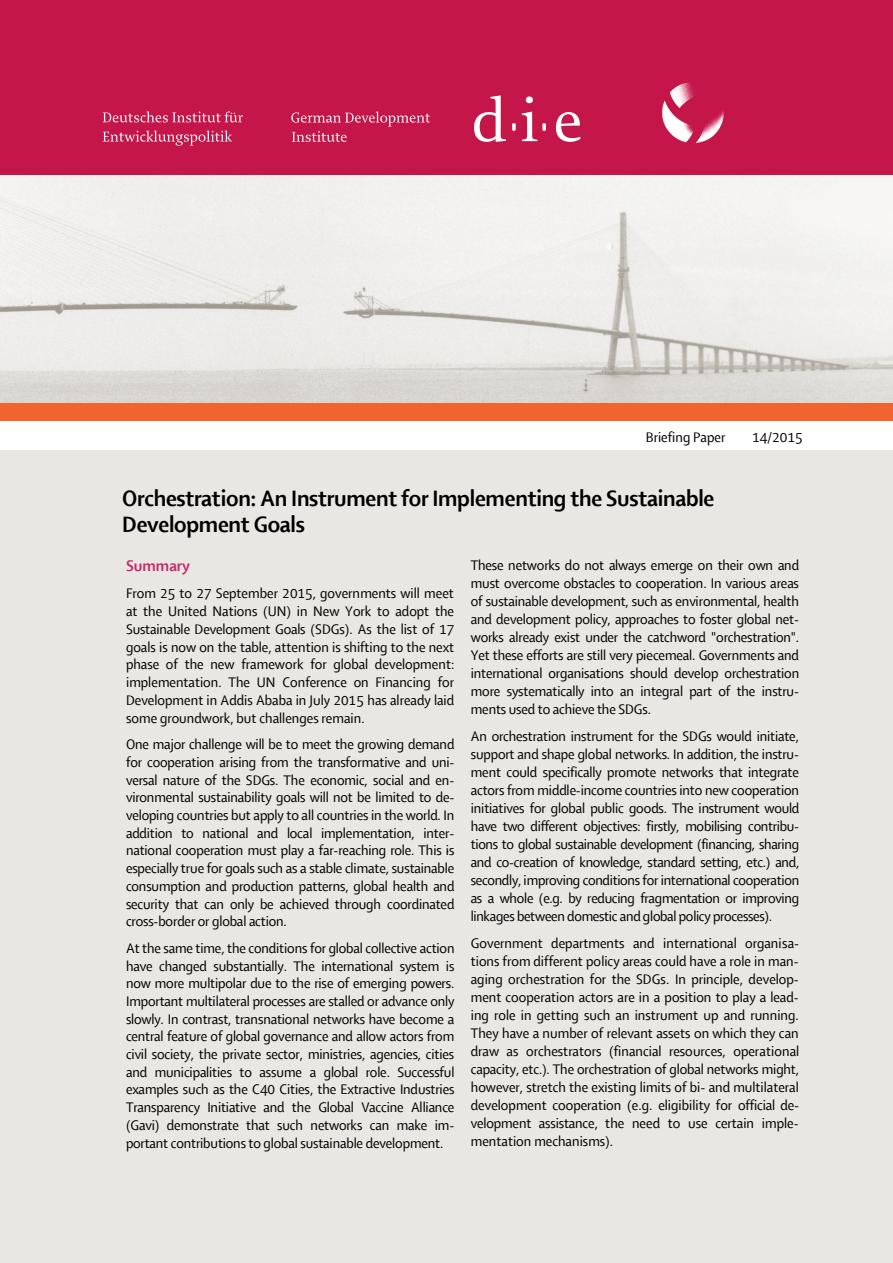
<style>
.page{position:relative;width:893px;height:1263px;background:#fff}
.page>*{position:absolute;margin:0;border:0;box-sizing:border-box;transform-origin:0 0}
.t1{font:700 24px/26.1px "Shaker R";letter-spacing:-.01em;color:#000}
.t2{font:700 16.5px "Shaker R";color:#c92967}
.t3{font:15px/18px "Shaker R";letter-spacing:-.005em;color:#000;text-align:justify}
</style>
<div class="page">
<img style="left:0;top:174px;width:893px;height:230px">
<div style="left:0;top:451px;width:893px;height:812px;background:#e9e7e3"></div>
<div style="left:0;top:0;width:893px;height:174px;background:#c51649"></div>
<svg style="left:512px;top:123px;width:4px;height:8px"></svg>
<svg style="left:474px;top:95px;width:32px;height:47px"></svg>
<svg style="left:522px;top:96px;width:24px;height:45px"></svg>
<svg style="left:556px;top:112px;width:24px;height:30px"></svg>
<svg style="left:103px;top:111px;width:140px;height:11px"></svg>
<svg style="left:103px;top:131px;width:129px;height:15px"></svg>
<svg style="left:291px;top:112px;width:139px;height:30px"></svg>
<img style="left:663px;top:83px;width:60px;height:60px">
<div style="left:0;top:404px;width:893px;height:17px;background:#f2642f"></div>
<p class="t3" style="left:646px;top:429px;width:81px">Briefing Paper</p>
<p class="t3" style="left:752px;top:429px;width:52px">14/2015</p>
<h1 class="t1" style="left:122px;top:486px;width:594px">Orchestration: An Instrument for Implementing the Sustainable<br>Development Goals</h1>
<p class="t2" style="left:126px;top:558px;width:65px">Summary</p>
<p class="t3" style="left:126px;top:585px;width:330px">From 25 to 27 September 2015, governments will meet at the United Nations (UN) in New York to adopt the Sustainable Development Goals (SDGs). As the list of 17 goals is now on the table, attention is shifting to the next phase of the new framework for global development: implementation. The UN Conference on Financing for Development in Addis Ababa in July 2015 has already laid some groundwork, but challenges remain.</p>
<p class="t3" style="left:126px;top:736px;width:330px">One major challenge will be to meet the growing demand for cooperation arising from the transformative and uni&shy;versal nature of the SDGs. The economic, social and en&shy;vironmental sustainability goals will not be limited to de&shy;veloping countries but apply to all countries in the world. In addition to national and local implementation, inter&shy;national cooperation must play a far-reaching role. This is especially true for goals such as a stable climate, sustainable consumption and production patterns, global health and security that can only be achieved through coordinated cross-border or global action.</p>
<p class="t3" style="left:126px;top:940px;width:330px">At the same time, the conditions for global collective action have changed substantially. The international system is now more multipolar due to the rise of emerging powers.<br>Important multilateral processes are stalled or advance only slowly. In contrast, transnational networks have become a central feature of global governance and allow actors from civil society, the private sector, ministries, agencies, cities and municipalities to assume a global role. Successful examples such as the C40 Cities, the Extractive Industries Transparency Initiative and the Global Vaccine Alliance (Gavi) demonstrate that such networks can make im&shy;portant contributions to global sustainable development.</p>
<p class="t3" style="left:471px;top:557px;width:330px">These networks do not always emerge on their own and must overcome obstacles to cooperation. In various areas of sustainable development, such as environmental, health and development policy, approaches to foster global net&shy;works already exist under the catchword "orchestration".<br>Yet these efforts are still very piecemeal. Governments and international organisations should develop orchestration more systematically into an integral part of the instru&shy;ments used to achieve the SDGs.</p>
<p class="t3" style="left:471px;top:728px;width:330px">An orchestration instrument for the SDGs would initiate, support and shape global networks. In addition, the instru&shy;ment could specifically promote networks that integrate actors from middle-income countries into new cooperation initiatives for global public goods. The instrument would have two different objectives: firstly, mobilising contribu&shy;tions to global sustainable development (financing, sharing and co-creation of knowledge, standard setting, etc.) and, secondly, improving conditions for international cooperation as a whole (e.g. by reducing fragmentation or improving linkages between domestic and global policy processes).</p>
<p class="t3" style="left:471px;top:935px;width:330px">Government departments and international organisa&shy;tions from different policy areas could have a role in man&shy;aging orchestration for the SDGs. In principle, develop&shy;ment cooperation actors are in a position to play a lead&shy;ing role in getting such an instrument up and running.<br>They have a number of relevant assets on which they can draw as orchestrators (financial resources, operational capacity, etc.). The orchestration of global networks might, however, stretch the existing limits of bi- and multilateral development cooperation (e.g. eligibility for official de&shy;velopment assistance, the need to use certain imple&shy;mentation mechanisms).</p>
</div>
